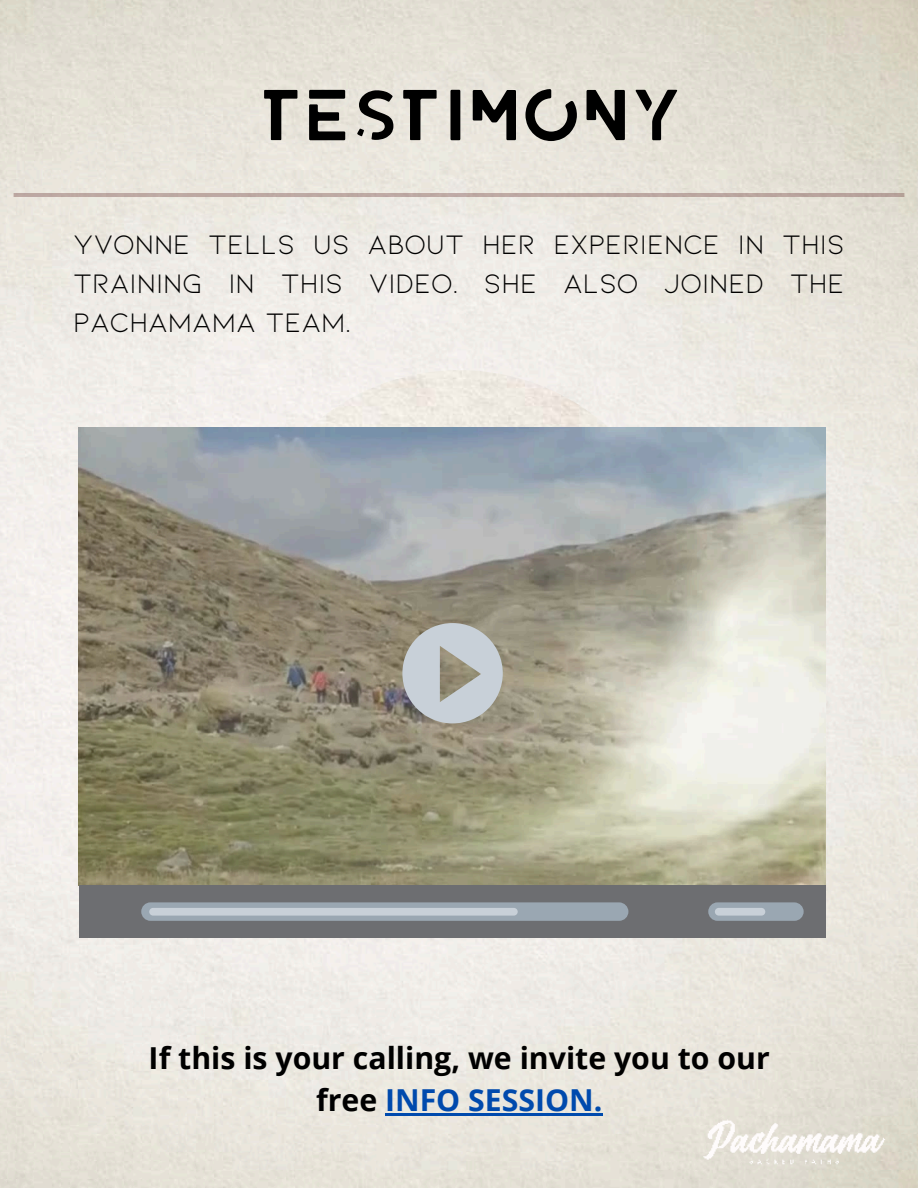
<style>
.page{position:relative;width:918px;height:1188px;background:#fff}
.page>*{position:absolute;margin:0;border:0;box-sizing:border-box;transform-origin:0 0}
.t1{font:72px "LEIXO DEMO";color:#000}
.t2{font:700 30.3px/41.7px "Open Sans";color:#000;text-align:center}
.t3{font:28.5px/39.3px "KIONA";color:#000;text-align:justify}
.s1{color:#004aad}
</style>
<div class="page">
<img style="left:0;top:0;width:918px;height:1187px">
<img style="left:236px;top:370px;width:446px;height:446px;border-radius:50%">
<hr style="left:0;top:193px;width:918px;height:4px;background:#bda8a1">
<img style="left:675px;top:1117px;width:243px;height:52px">
<img style="left:79px;top:428px;width:747px;height:457px">
<div style="left:79px;top:885px;width:747px;height:53px;background:#6d6e71"></div>
<svg style="left:141px;top:902px;width:663px;height:19px;background:#9ea8b1"></svg>
<svg style="left:402px;top:623px;width:101px;height:100px;background:#b5b8b7"></svg>
<hr style="left:385px;top:1113px;width:217px;height:2px;background:#004aad">
<h1 class="t1" style="left:260px;top:68px;width:423px">TESTIMONY</h1>
<p class="t3" style="left:73px;top:223px;width:773px">YVONNE TELLS US ABOUT HER EXPERIENCE IN THIS TRAINING IN THIS VIDEO. SHE ALSO JOINED THE PACHAMAMA TEAM.</p>
<p class="t2" style="left:149px;top:1037px;width:623px">If this is your calling, we invite you to our free <span class="s1">INFO SESSION.</span></p>
</div>
